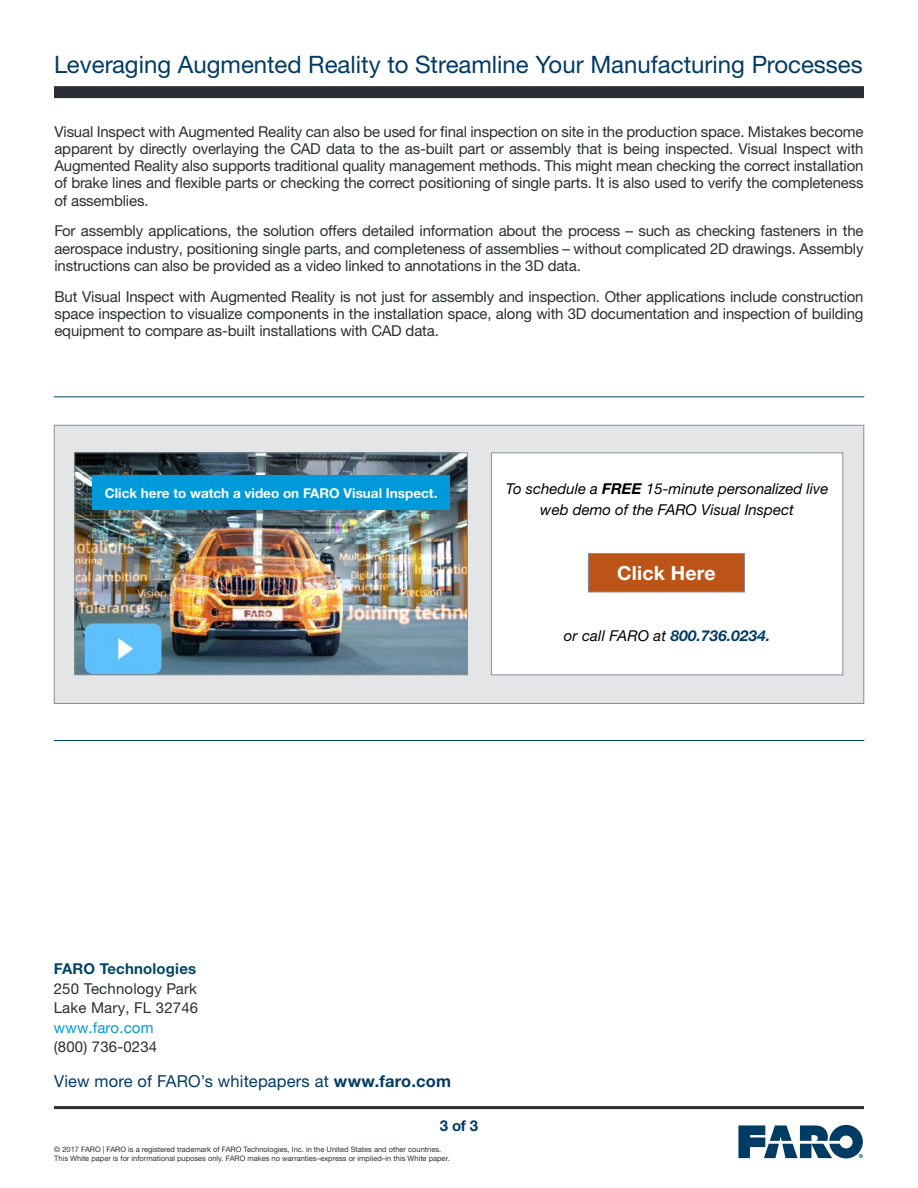
<style>
.page{position:relative;width:918px;height:1188px;background:#fff}
.page>*{position:absolute;margin:0;border:0;box-sizing:border-box;transform-origin:0 0}
.t1{font:24px "Helvetica Neue LTW1 G";color:#003b64}
.t2{font:700 19.5px "Helvetica Neue LTW1 G";letter-spacing:.01em;color:#fff}
.t3{font:16.5px "Helvetica Neue LTW1 G";letter-spacing:.01em;color:#003b64}
.t4{font:15px/17.2px "Helvetica Neue LTW1 G";letter-spacing:-.01em;color:#2a2f33;text-align:justify}
.t5{font:italic 15px/21px "Helvetica Neue LTW1 G";color:#000;text-align:center}
.t6{font:15px/19.5px "Helvetica Neue LTW1 G";letter-spacing:.01em;color:#2a2f33}
.t7{font:italic 700 15px "Helvetica Neue LTW1 G";letter-spacing:.02em;color:#003b64}
.t8{font:700 15px "Helvetica Neue LTW1 G";letter-spacing:.01em;color:#004565}
.t9{font:15px "Helvetica Neue LTW1 G";letter-spacing:.01em;color:#009ada}
.t10{font:700 15px "Helvetica Neue LTW1 G";color:#003b64}
.t11{font:700 13.5px "Helvetica Neue LTW1 G";color:#fff}
.t12{font:7.5px/9px "Helvetica Neue LTW1 G";color:#2a2f33}
.s1{font-weight:700}
.s2{font-weight:400;color:#000}
</style>
<div class="page">
<svg style="left:738px;top:1125px;width:125px;height:33px"></svg>
<hr style="left:54px;top:1106px;width:810px;height:3px;background:#2a2f33">
<div style="left:54px;top:86px;width:810px;height:12px;background:#2a2f33"></div>
<hr style="left:54px;top:740px;width:810px;height:1px;background:#004565">
<hr style="left:54px;top:396px;width:810px;height:1px;background:#004565">
<div style="left:54px;top:425px;width:810px;height:279px;background:#e4e5e6;border:1px solid #868f94"></div>
<img style="left:76px;top:454px;width:390px;height:219px">
<div style="left:74px;top:452px;width:394px;height:223px;border:1px solid #868f94"></div>
<div style="left:491px;top:453px;width:352px;height:222px;background:#fff"></div>
<div style="left:491px;top:453px;width:352px;height:222px;border:1px solid #868f94"></div>
<div style="left:588px;top:553px;width:157px;height:39px;background:#bc5418"></div>
<div style="left:588px;top:553px;width:157px;height:39px;border:1px solid #868f94"></div>
<div style="left:92px;top:475px;width:358px;height:35px;background:#009ada"></div>
<h1 class="t1" style="left:54px;top:49px;width:810px">Leveraging Augmented Reality to Streamline Your Manufacturing Processes</h1>
<p class="t4" style="left:54px;top:123px;width:811px">Visual Inspect with Augmented Reality can also be used for final inspection on site in the production space. Mistakes become apparent by directly overlaying the CAD data to the as-built part or assembly that is being inspected. Visual Inspect with Augmented Reality also supports traditional quality management methods. This might mean checking the correct installation of brake lines and flexible parts or checking the correct positioning of single parts. It is also used to verify the completeness of assemblies.</p>
<p class="t4" style="left:54px;top:222px;width:811px">For assembly applications, the solution offers detailed information about the process – such as checking fasteners in the aerospace industry, positioning single parts, and completeness of assemblies – without complicated 2D drawings. Assembly instructions can also be provided as a video linked to annotations in the 3D data.</p>
<p class="t4" style="left:54px;top:288px;width:811px">But Visual Inspect with Augmented Reality is not just for assembly and inspection. Other applications include construction space inspection to visualize components in the installation space, along with 3D documentation and inspection of building equipment to compare as-built installations with CAD data.</p>
<p class="t11" style="left:105px;top:484px;width:334px">Click here to watch a video on FARO Visual Inspect.</p>
<p class="t5" style="left:506px;top:478px;width:324px">To schedule a <span class="s1">FREE</span> 15-minute personalized live web demo of the FARO Visual Inspect</p>
<h2 class="t2" style="left:617px;top:561px;width:100px">Click Here</h2>
<p class="t7" style="left:564px;top:627px;width:208px"><span class="s2">or call FARO at</span> 800.736.0234.</p>
<p class="t8" style="left:54px;top:960px;width:144px">FARO Technologies</p>
<p class="t6" style="left:54px;top:978px;width:146px">250 Technology Park<br>Lake Mary, FL 32746</p>
<p class="t9" style="left:54px;top:1018px;width:101px">www.faro.com</p>
<p class="t6" style="left:54px;top:1037px;width:105px">(800) 736-0234</p>
<p class="t3" style="left:54px;top:1071px;width:399px">View more of FARO’s whitepapers at <span class="s1">www.faro.com</span></p>
<p class="t10" style="left:440px;top:1117px;width:40px">3 of 3</p>
<p class="t12" style="left:54px;top:1145px;width:397px">© 2017 FARO | FARO is a registered trademark of FARO Technologies, Inc. in the United States and other countries.<br>This White paper is for informational puposes only. FARO makes no warranties–express or implied–in this White paper.</p>
</div>
